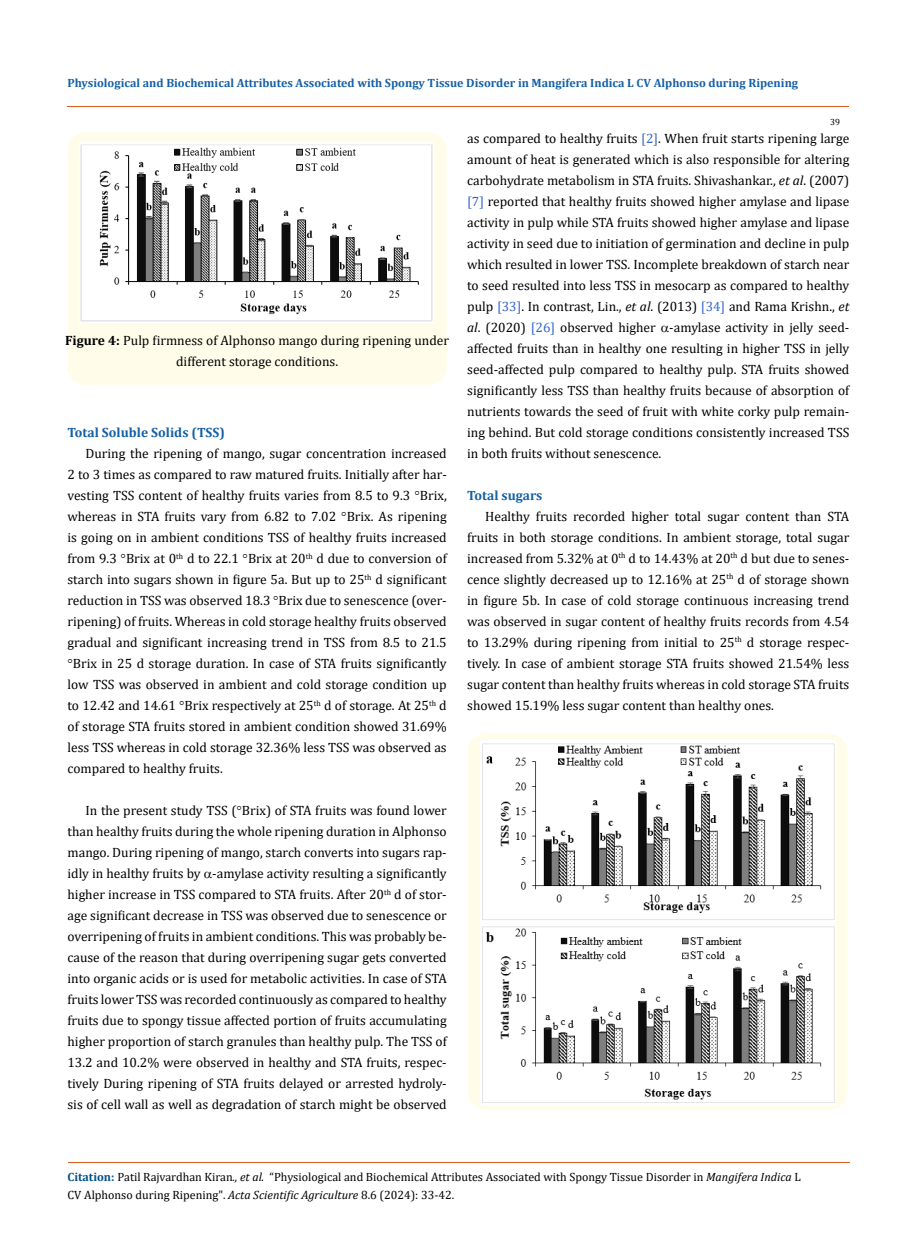
<style>
.page{position:relative;width:917px;height:1260px;background:#fff}
.page>*{position:absolute;margin:0;border:0;box-sizing:border-box;transform-origin:0 0}
.t1{font:13.5px/21px "Cambria";color:#000;text-align:justify}
.t2{font:700 13.5px "Cambria";color:#1560a6}
.t3{font:12px/18px "Cambria";color:#000}
.t4{font:700 12px "Cambria";color:#1560a6}
.t5{font:9px "Cambria";color:#000}
.s1{font-weight:700}
.s2{color:#36c}
.s3{font-style:italic}
.s4{font-weight:700;color:#035089}
</style>
<div class="page">
<hr style="left:67px;top:107px;width:782px;height:1px;background:#e05d1a">
<div style="left:67px;top:132px;width:380px;height:253px;background:#fffde9;border-radius:18px"></div>
<img style="left:80px;top:143px;width:353px;height:179px">
<div style="left:468px;top:734px;width:379px;height:376px;background:#fffde9;border-radius:18px"></div>
<img style="left:481px;top:741px;width:354px;height:364px">
<hr style="left:68px;top:1163px;width:781px;height:1px;background:#e05d1a">
<p class="t4" style="left:67px;top:75px;width:732px">Physiological and Biochemical Attributes Associated with Spongy Tissue Disorder in Mangifera Indica L CV Alphonso during Ripening</p>
<p class="t5" style="left:830px;top:117px;width:11px">39</p>
<p class="t1" style="left:65px;top:330px;width:385px;text-align:center"><span class="s1">Figure 4:</span> Pulp firmness of Alphonso mango during ripening under different storage conditions.</p>
<p class="t2" style="left:67px;top:423px;width:159px">Total Soluble Solids (TSS)</p>
<p class="t1" style="left:85px;top:443px;width:363px">During the ripening of mango, sugar concentration increased</p>
<p class="t1" style="left:67px;top:464px;width:381px">2 to 3 times as compared to raw matured fruits. Initially after har-</p>
<p class="t1" style="left:67px;top:485px;width:381px">vesting TSS content of healthy fruits varies from 8.5 to 9.3 Brix,</p>
<p class="t1" style="left:67px;top:506px;width:381px">whereas in STA fruits vary from 6.82 to 7.02 Brix. As ripening</p>
<p class="t1" style="left:67px;top:527px;width:381px">is going on in ambient conditions TSS of healthy fruits increased</p>
<p class="t1" style="left:67px;top:548px;width:381px">from 9.3 Brix at 0<sup>th</sup> d to 22.1 Brix at 20<sup>th</sup> d due to conversion of</p>
<p class="t1" style="left:67px;top:569px;width:381px">starch into sugars shown in figure 5a. But up to 25<sup>th</sup> d significant</p>
<p class="t1" style="left:67px;top:590px;width:381px">reduction in TSS was observed 18.3 Brix due to senescence (over-</p>
<p class="t1" style="left:67px;top:611px;width:381px">ripening) of fruits. Whereas in cold storage healthy fruits observed</p>
<p class="t1" style="left:67px;top:632px;width:381px">gradual and significant increasing trend in TSS from 8.5 to 21.5</p>
<p class="t1" style="left:73px;top:653px;width:375px">Brix in 25 d storage duration. In case of STA fruits significantly</p>
<p class="t1" style="left:67px;top:674px;width:381px">low TSS was observed in ambient and cold storage condition up</p>
<p class="t1" style="left:67px;top:695px;width:381px">to 12.42 and 14.61 Brix respectively at 25<sup>th</sup> d of storage. At 25<sup>th</sup> d</p>
<p class="t1" style="left:67px;top:716px;width:381px">of storage STA fruits stored in ambient condition showed 31.69%</p>
<p class="t1" style="left:67px;top:737px;width:381px">less TSS whereas in cold storage 32.36% less TSS was observed as</p>
<p class="t1" style="left:67px;top:758px;width:157px">compared to healthy fruits.</p>
<p class="t1" style="left:67px;top:800px;width:381px;text-indent:18px">In the present study TSS ( Brix) of STA fruits was found lower than healthy fruits during the whole ripening duration in Alphonso mango. During ripening of mango, starch converts into sugars rap&shy;idly in healthy fruits by -amylase activity resulting a significantly higher increase in TSS compared to STA fruits. After 20<sup>th</sup> d of stor&shy;age significant decrease in TSS was observed due to senescence or overripening of fruits in ambient conditions. This was probably be&shy;cause of the reason that during overripening sugar gets converted into organic acids or is used for metabolic activities. In case of STA fruits lower TSS was recorded continuously as compared to healthy fruits due to spongy tissue affected portion of fruits accumulating higher proportion of starch granules than healthy pulp. The TSS of 13.2 and 10.2% were observed in healthy and STA fruits, respec&shy;tively During ripening of STA fruits delayed or arrested hydroly&shy;sis of cell wall as well as degradation of starch might be observed</p>
<p class="t1" style="left:467px;top:128px;width:384px">as compared to healthy fruits <span class="s2">[2]</span>. When fruit starts ripening large amount of heat is generated which is also responsible for altering carbohydrate metabolism in STA fruits. Shivashankar., <span class="s3">et al</span>. (2007) <span class="s2">[7]</span> reported that healthy fruits showed higher amylase and lipase activity in pulp while STA fruits showed higher amylase and lipase activity in seed due to initiation of germination and decline in pulp which resulted in lower TSS. Incomplete breakdown of starch near to seed resulted into less TSS in mesocarp as compared to healthy pulp <span class="s2">[33]</span>. In contrast, Lin., <span class="s3">et al</span>. (2013) <span class="s2">[34]</span> and Rama Krishn., <span class="s3">et al</span>. (2020) <span class="s2">[26]</span> observed higher -amylase activity in jelly seed&shy;affected fruits than in healthy one resulting in higher TSS in jelly seed-affected pulp compared to healthy pulp. STA fruits showed significantly less TSS than healthy fruits because of absorption of nutrients towards the seed of fruit with white corky pulp remain&shy;ing behind. But cold storage conditions consistently increased TSS in both fruits without senescence.</p>
<p class="t2" style="left:467px;top:486px;width:77px">Total sugars</p>
<p class="t1" style="left:467px;top:506px;width:384px;text-indent:18px">Healthy fruits recorded higher total sugar content than STA fruits in both storage conditions. In ambient storage, total sugar increased from 5.32% at 0<sup>th</sup> d to 14.43% at 20<sup>th</sup> d but due to senes&shy;cence slightly decreased up to 12.16% at 25<sup>th</sup> d of storage shown in figure 5b. In case of cold storage continuous increasing trend was observed in sugar content of healthy fruits records from 4.54 to 13.29% during ripening from initial to 25<sup>th</sup> d storage respec&shy;tively. In case of ambient storage STA fruits showed 21.54% less sugar content than healthy fruits whereas in cold storage STA fruits showed 15.19% less sugar content than healthy ones.</p>
<p class="t3" style="left:68px;top:1167px;width:735px"><span class="s4">Citation:</span> Patil Rajvardhan Kiran<span class="s3">., et al.</span> “Physiological and Biochemical Attributes Associated with Spongy Tissue Disorder in <span class="s3">Mangifera Indica</span> L<br>CV Alphonso during Ripening". <span class="s3">Acta Scientific Agriculture</span> 8.6 (2024): 33-42.</p>
</div>
